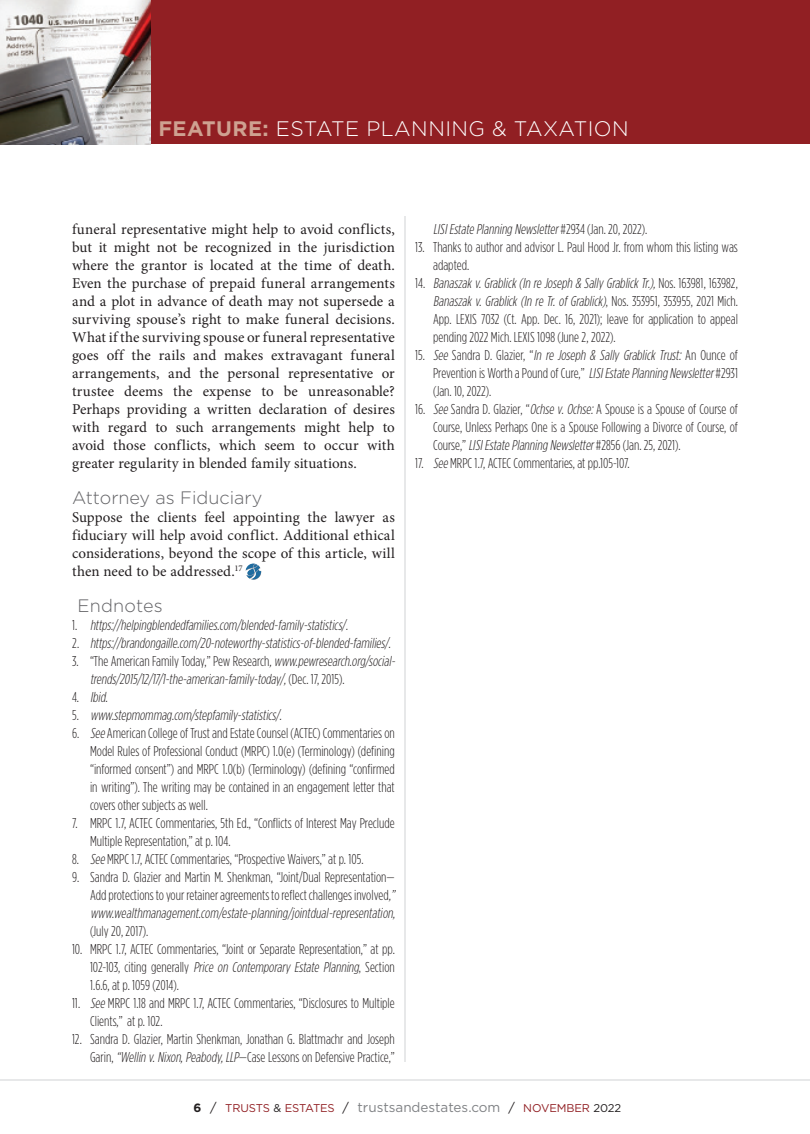
<style>
.page{position:relative;width:810px;height:1134px;background:#fff}
.page>*{position:absolute;margin:0;border:0;box-sizing:border-box;transform-origin:0 0}
.t1{font:300 21px "Gotham";letter-spacing:.02em;color:#fff}
.SUBHEAD{font:300 18px "Gotham";color:#636366}
.Endnotes_Head{font:300 18px "Gotham";letter-spacing:.01em;color:#636366}
.BODY_no_indent{font:15px/18px "Minion Pro";letter-spacing:.005em;color:#231f20;text-align:justify}
.t2{font:300 14.25px/18px "Gotham Condensed";color:#231f20;text-align:justify}
.t3{font:italic 300 14.25px/18px "Gotham Condensed";color:#231f20}
.t4{font:11.25px "Gotham";letter-spacing:-.01em;color:#911f23}
.s1{font-weight:700;color:#cea191}
.s2{font-style:normal}
.s3{font-style:italic}
.s4{font-weight:700;font-size:12px;color:#231f20}
.s5{font-size:12.75px;color:#231f20}
.s6{color:#231f20}
.s7{font-size:13.5px;color:#808285}
</style>
<div class="page">
<hr style="left:0;top:1080px;width:810px;height:1px;background:#d1d2d4">
<div style="left:0;top:0;width:810px;height:144px;background:#911f23"></div>
<img style="left:0;top:0;width:150px;height:144px">
<hr style="left:405px;top:216px;width:1px;height:846px;background:#d1d2d4">
<img style="left:245px;top:563px;width:17px;height:17px">
<h1 class="t1" style="left:158px;top:115px;width:472px"><span class="s1">FEATURE:</span> ESTATE PLANNING &amp; TAXATION</h1>
<p class="BODY_no_indent" style="left:72px;top:220px;width:324px">funeral representative might help to avoid conflicts, but it might not be recognized in the jurisdiction where the grantor is located at the time of death.<br>Even the purchase of prepaid funeral arrangements and a plot in advance of death may not supersede a surviving spouse’s right to make funeral decisions.<br>What if the surviving spouse or funeral representative goes off the rails and makes extravagant funeral arrangements, and the personal representative or trustee deems the expense to be unreasonable?<br>Perhaps providing a written declaration of desires with regard to such arrangements might help to avoid those conflicts, which seem to occur with greater regularity in blended family situations.</p>
<p class="SUBHEAD" style="left:72px;top:486px;width:192px">Attorney as Fiduciary</p>
<p class="BODY_no_indent" style="left:72px;top:508px;width:324px">Suppose the clients feel appointing the lawyer as fiduciary will help avoid conflict. Additional ethical considerations, beyond the scope of this article, will then need to be addressed.<sup>17</sup></p>
<p class="Endnotes_Head" style="left:78px;top:594px;width:87px">Endnotes</p>
<p class="t3" style="left:72px;top:616px;width:280px"><span class="s2">1 .</span> https://helpingblendedfamilies.com/blended-family-statistics/.</p>
<p class="t3" style="left:72px;top:634px;width:323px"><span class="s2">2 .</span> https://brandongaille.com/20-noteworthy-statistics-of-blended-families/.</p>
<p class="t3" style="left:90px;top:652px;width:309px;text-indent:-18px"><span class="s2">3. “The American Family Today,” Pew Research</span>,www.pewresearch.org/social&shy;trends/2015/12/17/1-the-american-family-today/,<span class="s2">( D e c . 1 7, 2 0 1 5 ) .</span></p>
<p class="t3" style="left:72px;top:688px;width:40px"><span class="s2">4 .</span> Ibid.</p>
<p class="t3" style="left:72px;top:706px;width:214px"><span class="s2">5 .</span> www.stepmommag.com/stepfamily-statistics/.</p>
<p class="t2" style="left:90px;top:724px;width:306px;text-indent:-18px">6. <span class="s3">See</span>American College of Trust and Estate Counsel (ACTEC) Commentaries on Model Rules of Professional Conduct (MRPC) 1.0(e) (Terminology) (defining “informed consent”) and MRPC 1.0(b) (Terminology) (defining “confirmed in writing”). The writing may be contained in an engagement letter that covers other subjects as well.</p>
<p class="t2" style="left:90px;top:814px;width:306px;text-indent:-18px">7. MRPC 1.7, ACTEC Commentaries, 5th Ed., “Conflicts of Interest May Preclude<br>Multiple Representation,” at p. 104.</p>
<p class="t2" style="left:72px;top:850px;width:293px">8. <span class="s3">See</span>MRPC 1.7, ACTEC Commentaries, “Prospective Waivers,” at p. 105.</p>
<p class="t2" style="left:90px;top:868px;width:309px;text-align:left;text-indent:-18px">9. Sandra D. Glazier and Martin M. Shenkman, “Joint/Dual Representation— Add protections to your retainer agreements to reflect challenges involved<span class="s3">,” www.wealthmanagement.com/estate-planning/jointdual-representation, </span>(July 20, 2017).</p>
<p class="t2" style="left:90px;top:940px;width:306px;text-indent:-18px">10. MRPC 1.7, ACTEC Commentaries, “Joint or Separate Representation,” at pp.<br>1 0 2 -1 0 3 , c i t i n g g e n e ra l l y <span class="s3">Price on Contemporary Estate Planning</span>, S e c t i o n 1.6.6, at p. 1059 (2014).</p>
<p class="t2" style="left:90px;top:994px;width:306px;text-indent:-18px">11. <span class="s3">See</span>MRPC 1.18 and MRPC 1.7, ACTEC Commentaries, “Disclosures to Multiple<br>Clients,” at p. 102.</p>
<p class="t2" style="left:72px;top:1030px;width:324px;text-align:right">12. Sandra D. Glazier, Martin Shenkman, Jonathan G. Blattmachr and Joseph<br>Garin, <span class="s3">“Wellin v.Nixon,Peabody,LLP</span>—Case Lessons on Defensive Practice,”</p>
<p class="t3" style="left:433px;top:220px;width:216px">LISIEstatePlanning Newsletter<span class="s2"># 2 9 3 4 (J a n . 2 0 , 2 0 2 2 ) .</span></p>
<p class="t2" style="left:433px;top:238px;width:306px;text-indent:-18px">13. Thanks to author and advisor L. Paul Hood Jr. from whom this listing was adapted.</p>
<p class="t2" style="left:433px;top:274px;width:306px;text-indent:-18px">1 4 . <span class="s3">Banaszakv.Grablick(In reJoseph &amp; SallyGrablickTr.),</span>N o s . 1 6 3 9 8 1 , 1 6 3 9 8 2 , <span class="s3">Banaszakv.Grablick(In reTr.ofGrablick)</span>, N o s . 3 5 3 9 5 1 , 3 5 3 9 5 5 , 2 0 2 1 M i c h .<br>App. LEXIS 7032 (Ct. App. Dec. 16, 2021); leave for application to appeal pending 2022 Mich. LEXIS 1098 (June 2, 2022).</p>
<p class="t2" style="left:433px;top:346px;width:306px;text-indent:-18px">1 5 . <span class="s3">See</span> S a n d ra D . G l a z i e r, “ <span class="s3">In re Joseph &amp; Sally Grablick Trust:</span> A n O u n c e o f Prevention is Worth a Pound of Cure,” <span class="s3">LISIEstatePlanning Newsletter</span>#2931 (Jan. 10, 2022).</p>
<p class="t2" style="left:433px;top:400px;width:306px;text-indent:-18px">16. <span class="s3">See</span>Sandra D. Glazier, “<span class="s3">Ochsev.Ochse:</span>A Spouse is a Spouse of Course of Course, Unless Perhaps One is a Spouse Following a Divorce of Course, of C o u rs e , ” <span class="s3">LISIEstatePlanning Newsletter</span># 2 8 5 6 (J a n . 2 5 , 2 0 2 1 ) .</p>
<p class="t2" style="left:415px;top:454px;width:216px">17. <span class="s3">See</span>MRPC 1.7, ACTEC Commentaries, at pp.105-107.</p>
<p class="t4" style="left:194px;top:1100px;width:429px"><span class="s4">6</span> <span class="s5">/</span> TRUSTS <span class="s6">&amp;</span> ESTATES <span class="s5">/</span> <span class="s7">trustsandestates.com</span> <span class="s5">/</span> NOVEMBER <span class="s6">2022</span></p>
</div>
